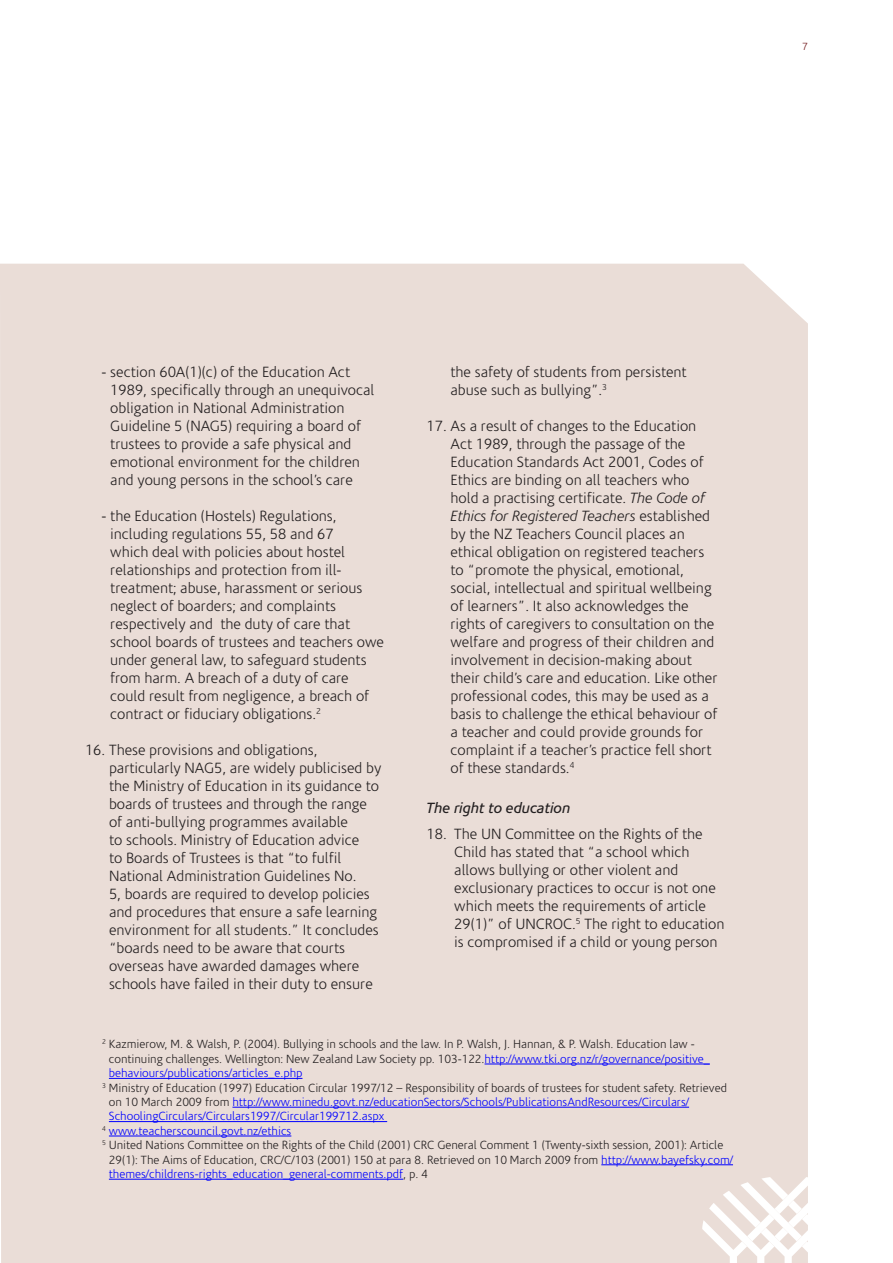
<style>
.page{position:relative;width:893px;height:1263px;background:#fff}
.page>*{position:absolute;margin:0;border:0;box-sizing:border-box;transform-origin:0 0}
.t1{font:300 15px/18px "Coris Macron";color:#231f20}
.t2{font:italic 15px "Coris Macron";color:#231f20}
.t3{font:300 12px "Coris Macron";color:#231f20}
.t4{font:300 12px "Coris Macron";color:#00f}
.t5{font:300 10.5px "Coris Macron";color:#762023}
.s1{font-style:italic}
.s2{color:#00f}
.s3{color:#231f20}
</style>
<div class="page">
<div style="left:0;top:264px;width:808px;height:999px;background:#eaddd7"></div>
<hr style="left:485px;top:1064px;width:225px;height:1px;background:#00f">
<hr style="left:109px;top:1078px;width:193px;height:1px;background:#00f">
<hr style="left:232px;top:1107px;width:457px;height:1px;background:#00f">
<hr style="left:109px;top:1121px;width:278px;height:1px;background:#00f">
<hr style="left:109px;top:1136px;width:182px;height:1px;background:#00f">
<hr style="left:601px;top:1164px;width:132px;height:1px;background:#00f">
<hr style="left:109px;top:1179px;width:294px;height:1px;background:#00f">
<svg style="left:702px;top:1177px;width:106px;height:86px"></svg>
<div style="left:424px;top:953px;width:112px;height:14px;background:#eaddd7"></div>
<div style="left:83px;top:992px;width:112px;height:14px;background:#eaddd7"></div>
<p class="t5" style="left:802px;top:41px;width:7px">7</p>
<p class="t1" style="left:110px;top:363px;width:266px;text-indent:-9px">- section 60A(1)(c) of the Education Act 1989, specifically through an unequivocal obligation in National Administration Guideline 5 (NAG5) requiring a board of trustees to provide a safe physical and emotional environment for the children and young persons in the school’s care</p>
<p class="t1" style="left:110px;top:507px;width:275px;text-indent:-9px">- the Education (Hostels) Regulations, including regulations 55, 58 and 67<br>which deal with policies about hostel relationships and protection from ill&shy;treatment; abuse, harassment or serious neglect of boarders; and complaints respectively and the duty of care that school boards of trustees and teachers owe under general law, to safeguard students from harm. A breach of a duty of care could result from negligence, a breach of contract or fiduciary obligations.<sup>2</sup></p>
<p class="t1" style="left:109px;top:741px;width:274px;text-indent:-24px">16. These provisions and obligations, particularly NAG5, are widely publicised by the Ministry of Education in its guidance to boards of trustees and through the range of anti-bullying programmes available<br>to schools. Ministry of Education advice<br>to Boards of Trustees is that “to fulfil National Administration Guidelines No.<br>5, boards are required to develop policies and procedures that ensure a safe learning environment for all students.” It concludes “boards need to be aware that courts overseas have awarded damages where schools have failed in their duty to ensure</p>
<p class="t1" style="left:450px;top:363px;width:238px">the safety of students from persistent abuse such as bullying”.<sup>3</sup></p>
<p class="t1" style="left:450px;top:417px;width:268px;text-indent:-24px">17. As a result of changes to the Education Act 1989, through the passage of the Education Standards Act 2001, Codes of Ethics are binding on all teachers who hold a practising certificate. <span class="s1">The Code of Ethics for Registered Teachers</span> established by the NZ Teachers Council places an ethical obligation on registered teachers to “promote the physical, emotional, social, intellectual and spiritual wellbeing of learners”. It also acknowledges the rights of caregivers to consultation on the welfare and progress of their children and involvement in decision-making about their child’s care and education. Like other professional codes, this may be used as a basis to challenge the ethical behaviour of a teacher and could provide grounds for complaint if a teacher’s practice fell short of these standards.<sup>4</sup></p>
<p class="t2" style="left:426px;top:799px;width:145px">The right to education</p>
<p class="t1" style="left:454px;top:825px;width:272px;text-indent:-28px">18. The UN Committee on the Rights of the Child has stated that “a school which allows bullying or other violent and exclusionary practices to occur is not one which meets the requirements of article 29(1)” of UNCROC.<sup>5</sup> The right to education is compromised if a child or young person</p>
<p class="t3" style="left:102px;top:1038px;width:594px"><sup>2</sup> Kazmierow, M. &amp; Walsh, P. (2004). Bullying in schools and the law. In P. Walsh, J. Hannan, &amp; P. Walsh. Education law -</p>
<p class="t3" style="left:109px;top:1052px;width:602px">continuing challenges. Wellington: New Zealand Law Society pp. 103-122.<span class="s2">http://www.tki.org.nz/r/governance/positive_</span></p>
<p class="t4" style="left:109px;top:1067px;width:195px">behaviours/publications/articles_e.php</p>
<p class="t3" style="left:102px;top:1081px;width:626px"><sup>3</sup> Ministry of Education (1997) Education Circular 1997/12 – Responsibility of boards of trustees for student safety. Retrieved</p>
<p class="t4" style="left:109px;top:1095px;width:582px"><span class="s3">on 10 March 2009 from</span> http://www.minedu.govt.nz/educationSectors/Schools/PublicationsAndResources/Circulars/</p>
<p class="t4" style="left:109px;top:1110px;width:277px">SchoolingCirculars/Circulars1997/Circular199712.aspx</p>
<p class="t4" style="left:102px;top:1124px;width:191px"><sup>4</sup> www.teacherscouncil.govt.nz/ethics</p>
<p class="t3" style="left:102px;top:1139px;width:623px"><sup>5</sup> United Nations Committee on the Rights of the Child (2001) CRC General Comment 1 (Twenty-sixth session, 2001): Article</p>
<p class="t3" style="left:109px;top:1153px;width:626px">29(1): The Aims of Education, CRC/C/103 (2001) 150 at para 8. Retrieved on 10 March 2009 from <span class="s2">http://www.bayefsky.com/</span></p>
<p class="t4" style="left:109px;top:1167px;width:321px">themes/childrens-rights_education_general-comments.pdf<span class="s3">, p. 4</span></p>
</div>
